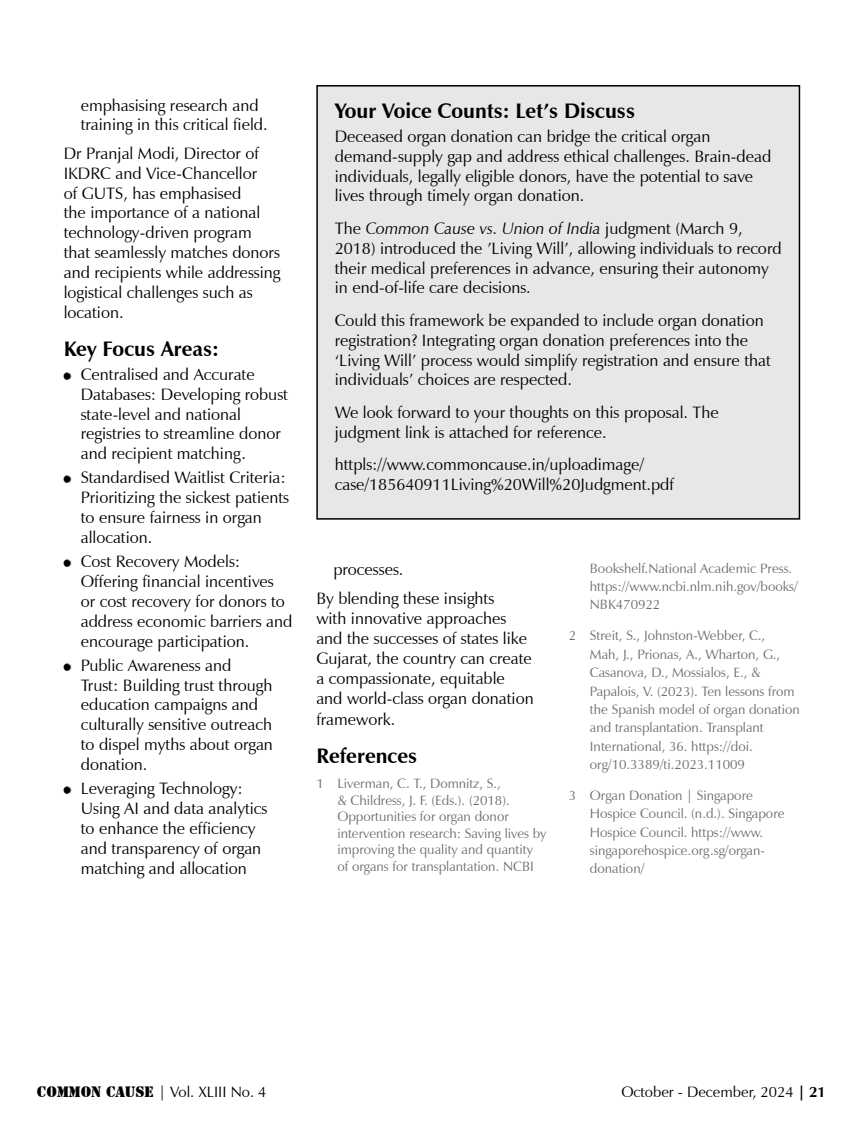
<style>
.page{position:relative;width:864px;height:1134px;background:#fff}
.page>*{position:absolute;margin:0;border:0;box-sizing:border-box;transform-origin:0 0}
.t1{font:700 21px "Zapf Humanist 601 BT";color:#000}
.t2{font:16.5px/19.8px "Zapf Humanist 601 BT";color:#000}
.t3{font:15px "Zapf Humanist 601 BT";color:#000}
.t4{font:13.5px/18.3px "Zapf Humanist 601 BT";color:#6d6e71}
.s1{font-style:italic}
.s2{font-family:"Stencil BT"}
.s3{font-weight:700}
</style>
<div class="page">
<div style="left:317px;top:86px;width:482px;height:433px;background:#e6e7e8"></div>
<div style="left:316px;top:85px;width:484px;height:435px;border:2px solid #000"></div>
<p class="t2" style="left:81px;top:95px;width:188px">emphasising research and training in this critical field.</p>
<p class="t2" style="left:64px;top:143px;width:218px">Dr Pranjal Modi, Director of<br>IKDRC and Vice-Chancellor<br>of GUTS, has emphasised<br>the importance of a national technology-driven program that seamlessly matches donors and recipients while addressing logistical challenges such as location.</p>
<p class="t1" style="left:64px;top:336px;width:157px">Key Focus Areas:</p>
<p class="t2" style="left:81px;top:364px;width:209px">Centralised and Accurate<br>Databases: Developing robust state-level and national registries to streamline donor and recipient matching.</p>
<p class="t2" style="left:81px;top:468px;width:210px">Standardised Waitlist Criteria:<br>Prioritizing the sickest patients to ensure fairness in organ allocation.</p>
<p class="t2" style="left:81px;top:552px;width:213px">Cost Recovery Models:<br>Offering financial incentives<br>or cost recovery for donors to address economic barriers and encourage participation.</p>
<p class="t2" style="left:81px;top:655px;width:194px">Public Awareness and<br>Trust: Building trust through education campaigns and culturally sensitive outreach to dispel myths about organ donation.</p>
<p class="t2" style="left:81px;top:779px;width:188px">Leveraging Technology:<br>Using AI and data analytics to enhance the efficiency and transparency of organ matching and allocation</p>
<p class="t1" style="left:335px;top:98px;width:302px">Your Voice Counts: Let’s Discuss</p>
<p class="t2" style="left:335px;top:127px;width:438px">Deceased organ donation can bridge the critical organ demand-supply gap and address ethical challenges. Brain-dead individuals, legally eligible donors, have the potential to save lives through timely organ donation.</p>
<p class="t2" style="left:335px;top:218px;width:448px">The <span class="s1">Common Cause vs. Union of India</span> judgment (March 9, 2018) introduced the ’Living Will’, allowing individuals to record their medical preferences in advance, ensuring their autonomy in end-of-life care decisions.</p>
<p class="t2" style="left:335px;top:310px;width:438px">Could this framework be expanded to include organ donation registration? Integrating organ donation preferences into the ‘Living Will’ process would simplify registration and ensure that individuals’ choices are respected.</p>
<p class="t2" style="left:335px;top:402px;width:386px">We look forward to your thoughts on this proposal. The judgment link is attached for reference.</p>
<p class="t2" style="left:335px;top:455px;width:341px">httpls://www.commoncause.in/uploadimage/ case/185640911Living%20Will%20Judgment.pdf</p>
<p class="t2" style="left:316px;top:555px;width:179px;line-height:28.7px;text-indent:17px">processes.<br>By blending these insights</p>
<p class="t2" style="left:316px;top:608px;width:219px">with innovative approaches and the successes of states like<br>Gujarat, the country can create a compassionate, equitable and world-class organ donation framework.</p>
<p class="t1" style="left:316px;top:743px;width:102px">References</p>
<p class="t4" style="left:337px;top:775px;width:211px;line-height:16.5px;text-indent:-21px">1 Liverman, C. T., Domnitz, S.,<br>&amp; Childress, J. F. (Eds.). (2018).<br>Opportunities for organ donor intervention research: Saving lives by improving the quality and quantity of organs for transplantation. NCBI</p>
<p class="t4" style="left:590px;top:559px;width:209px">Bookshelf.National Academic Press. https://www.ncbi.nlm.nih.gov/books/<br>NBK470922</p>
<p class="t4" style="left:590px;top:627px;width:211px;text-indent:-21px">2 Streit, S., Johnston-Webber, C.,<br>Mah, J., Prionas, A., Wharton, G., Casanova, D., Mossialos, E., &amp; Papalois, V. (2023). Ten lessons from the Spanish model of organ donation and transplantation. Transplant International, 36. https://doi. org/10.3389/ti.2023.11009</p>
<p class="t4" style="left:590px;top:786px;width:196px;text-indent:-21px">3 Organ Donation | Singapore<br>Hospice Council. (n.d.). Singapore<br>Hospice Council. https://www. singaporehospice.org.sg/organ&shy;donation/</p>
<p class="t3" style="left:37px;top:1082px;width:231px"><span class="s2">COMMON CAUSE</span> | Vol. XLIII No. 4</p>
<p class="t3" style="left:621px;top:1082px;width:206px">October - December, 2024 <span class="s3">| 21</span></p>
</div>
